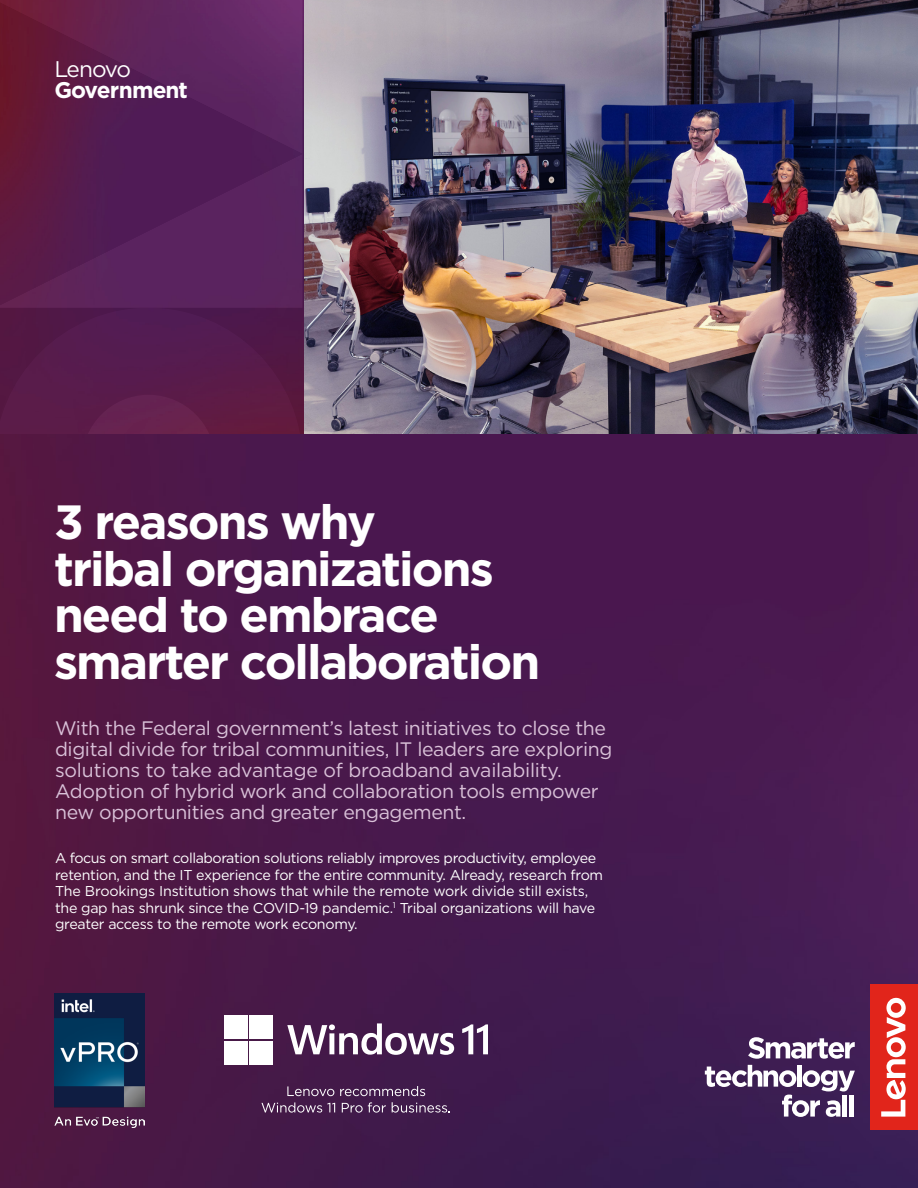
<style>
.page{position:relative;width:918px;height:1188px;background:#fff}
.page>*{position:absolute;margin:0;border:0;box-sizing:border-box;transform-origin:0 0}
.t1{font:700 48px/46.5px "Gotham";letter-spacing:-.04em;color:#fff}
.t2{font:700 22.65px/20.7px "Gotham";letter-spacing:-.05em;color:#fff}
.body_text{font:19.5px/21px "Gotham";letter-spacing:-.02em;color:#d9c1d8}
.body_text-2{font:14.25px/16.5px "Gotham";letter-spacing:-.02em;color:#fff}
.s1{font-weight:400}
</style>
<div class="page">
<img style="left:303px;top:0;width:615px;height:434px">
<svg style="left:0;top:308px;width:303px;height:126px;background:#561a49"></svg>
<svg style="left:0;top:0;width:303px;height:308px;background:#5a1f54"></svg>
<div style="left:82px;top:395px;width:133px;height:133px;background:#662350;border-radius:50%"></div>
<img style="left:0;top:434px;width:918px;height:754px">
<svg style="left:748px;top:1037px;width:107px;height:22px"></svg>
<svg style="left:705px;top:1065px;width:150px;height:52px"></svg>
<div style="left:842px;top:1095px;width:5px;height:22px;background:#fff"></div>
<hr style="left:849px;top:1095px;width:4px;height:22px;background:#fff">
<div style="left:870px;top:985px;width:48px;height:145px;background:#e1251b"></div>
<svg style="left:881px;top:998px;width:25px;height:119px"></svg>
<img style="left:54px;top:994px;width:91px;height:133px">
<div style="left:224px;top:1015px;width:23px;height:24px;background:#fff"></div>
<div style="left:250px;top:1015px;width:23px;height:24px;background:#fff"></div>
<div style="left:224px;top:1041px;width:23px;height:23px;background:#fff"></div>
<div style="left:250px;top:1041px;width:23px;height:23px;background:#fff"></div>
<svg style="left:287px;top:1023px;width:167px;height:32px"></svg>
<svg style="left:462px;top:1024px;width:26px;height:30px"></svg>
<svg style="left:287px;top:1086px;width:47px;height:10px"></svg>
<svg style="left:340px;top:1086px;width:85px;height:10px"></svg>
<svg style="left:261px;top:1102px;width:74px;height:11px"></svg>
<svg style="left:342px;top:1102px;width:44px;height:11px"></svg>
<svg style="left:392px;top:1102px;width:58px;height:11px"></svg>
<p class="t2" style="left:55px;top:58px;width:135px"><span class="s1">Lenovo<br></span>Government</p>
<p class="t1" style="left:54px;top:499px;width:488px">3 reasons why<br>tribal organizations need to embrace smarter collaboration</p>
<p class="body_text" style="left:55px;top:717px;width:559px">With the Federal government’s latest initiatives to close the digital divide for tribal communities, IT leaders are exploring solutions to take advantage of broadband availability.<br>Adoption of hybrid work and collaboration tools empower new opportunities and greater engagement.</p>
<p class="body_text-2" style="left:55px;top:850px;width:550px">A focus on smart collaboration solutions reliably improves productivity, employee retention, and the IT experience for the entire community. Already, research from The Brookings Institution shows that while the remote work divide still exists, the gap has shrunk since the COVID-19 pandemic.<sup>1</sup> Tribal organizations will have greater access to the remote work economy.</p>
</div>
